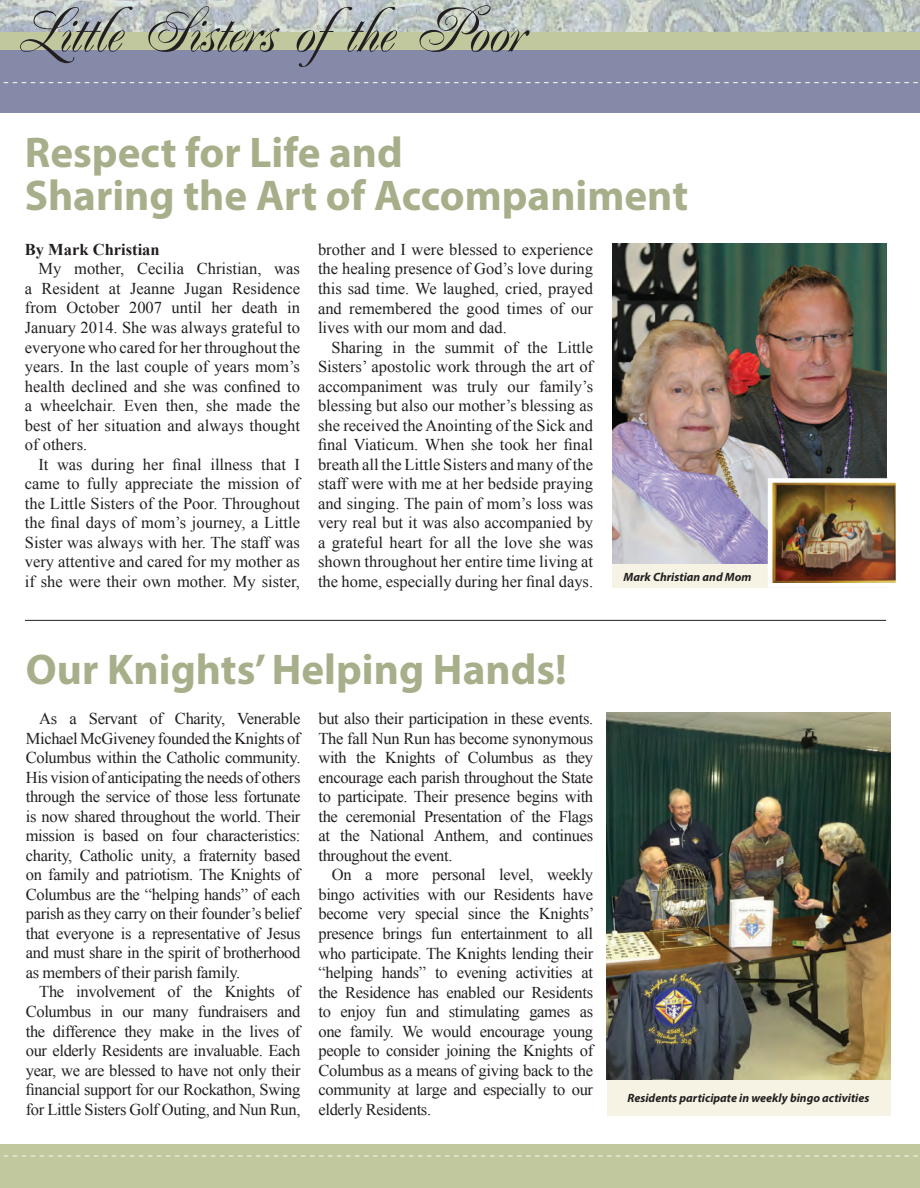
<style>
.page{position:relative;width:920px;height:1188px;background:#fff}
.page>*{position:absolute;margin:0;border:0;box-sizing:border-box;transform-origin:0 0}
.t1{font:63px "Renaissance";color:#231f20}
.t2{font:700 43.05px/43.5px "Myriad Pro";color:#a7af8a}
.t3{font:16.5px/19.5px "Times New Roman";letter-spacing:-.01em;color:#231f20;text-align:justify}
.t4{font:700 16.5px "Times New Roman";color:#231f20}
.t5{font:italic 700 12px "Myriad Pro";color:#231f20}
</style>
<div class="page">
<div style="left:612px;top:563px;width:273px;height:24px;background:#f6f3e5"></div>
<div style="left:606px;top:1075px;width:284px;height:40px;background:#f6f3e5"></div>
<img style="left:0;top:0;width:919px;height:32px">
<div style="left:0;top:32px;width:919px;height:50px;background:#c1c89d"></div>
<div style="left:0;top:1143px;width:919px;height:44px;background:#c1c89d"></div>
<div style="left:0;top:50px;width:919px;height:63px;background:#848aa8"></div>
<svg style="left:3px;top:82px;width:915px;height:1px"></svg>
<svg style="left:4px;top:1155px;width:914px;height:1px"></svg>
<hr style="left:25px;top:620px;width:860px;height:1px;background:#231f20">
<img style="left:606px;top:712px;width:284px;height:367px">
<img style="left:612px;top:243px;width:273px;height:320px">
<img style="left:772px;top:483px;width:123px;height:99px">
<div style="left:767px;top:478px;width:133px;height:109px;border:4px solid #fff"></div>
<h1 class="t1" style="left:16px;top:-7px;width:508px">Little Sisters ofthe Poor</h1>
<h2 class="t2" style="left:25px;top:129px;width:664px">Respect for Life and<br>Sharing the Art of Accompaniment</h2>
<p class="t4" style="left:25px;top:238px;width:136px">By Mark Christian</p>
<p class="t3" style="left:25px;top:259px;width:276px;text-indent:13px">My mother, Cecilia Christian, was a Resident at Jeanne Jugan Residence from October 2007 until her death in January 2014. She was always grateful to everyone who cared for her throughout the years. In the last couple of years mom’s health declined and she was confined to a wheelchair. Even then, she made the best of her situation and always thought of others.</p>
<p class="t3" style="left:25px;top:454px;width:276px;text-indent:13px">It was during her final illness that I came to fully appreciate the mission of the Little Sisters of the Poor. Throughout the final days of mom’s journey, a Little Sister was always with her. The staff was very attentive and cared for my mother as if she were their own mother. My sister,</p>
<p class="t3" style="left:318px;top:239px;width:276px">brother and I were blessed to experience the healing presence of God’s love during this sad time. We laughed, cried, prayed and remembered the good times of our lives with our mom and dad.</p>
<p class="t3" style="left:318px;top:337px;width:276px;text-indent:13px">Sharing in the summit of the Little Sisters’ apostolic work through the art of accompaniment was truly our family’s blessing but also our mother’s blessing as she received the Anointing of the Sick and final Viaticum. When she took her final breath all the Little Sisters and many of the staff were with me at her bedside praying and singing. The pain of mom’s loss was very real but it was also accompanied by a grateful heart for all the love she was shown throughout her entire time living at the home, especially during her final days.</p>
<h2 class="t2" style="left:26px;top:646px;width:542px">Our Knights’ Helping Hands!</h2>
<p class="t3" style="left:26px;top:708px;width:276px;text-indent:13px">As a Servant of Charity, Venerable Michael McGiveney founded the Knights of Columbus within the Catholic community.<br>His vision of anticipating the needs of others through the service of those less fortunate is now shared throughout the world. Their mission is based on four characteristics: charity, Catholic unity, a fraternity based on family and patriotism. The Knights of Columbus are the “helping hands” of each parish as they carry on their founder’s belief that everyone is a representative of Jesus and must share in the spirit of brotherhood as members of their parish family.</p>
<p class="t3" style="left:26px;top:981px;width:276px;text-indent:13px">The involvement of the Knights of Columbus in our many fundraisers and the difference they make in the lives of our elderly Residents are invaluable. Each year, we are blessed to have not only their financial support for our Rockathon, Swing for Little Sisters Golf Outing, and Nun Run,</p>
<p class="t3" style="left:318px;top:708px;width:276px">but also their participation in these events.<br>The fall Nun Run has become synonymous with the Knights of Columbus as they encourage each parish throughout the State to participate. Their presence begins with the ceremonial Presentation of the Flags at the National Anthem, and continues throughout the event.</p>
<p class="t3" style="left:318px;top:864px;width:277px;text-indent:13px">On a more personal level, weekly bingo activities with our Residents have become very special since the Knights’ presence brings fun entertainment to all who participate. The Knights lending their “helping hands” to evening activities at the Residence has enabled our Residents to enjoy fun and stimulating games as one family. We would encourage young people to consider joining the Knights of Columbus as a means of giving back to the community at large and especially to our elderly Residents.</p>
<p class="t5" style="left:623px;top:569px;width:129px">Mark Christian and Mom</p>
<p class="t5" style="left:627px;top:1089px;width:243px">Residents participate in weekly bingo activities</p>
</div>
